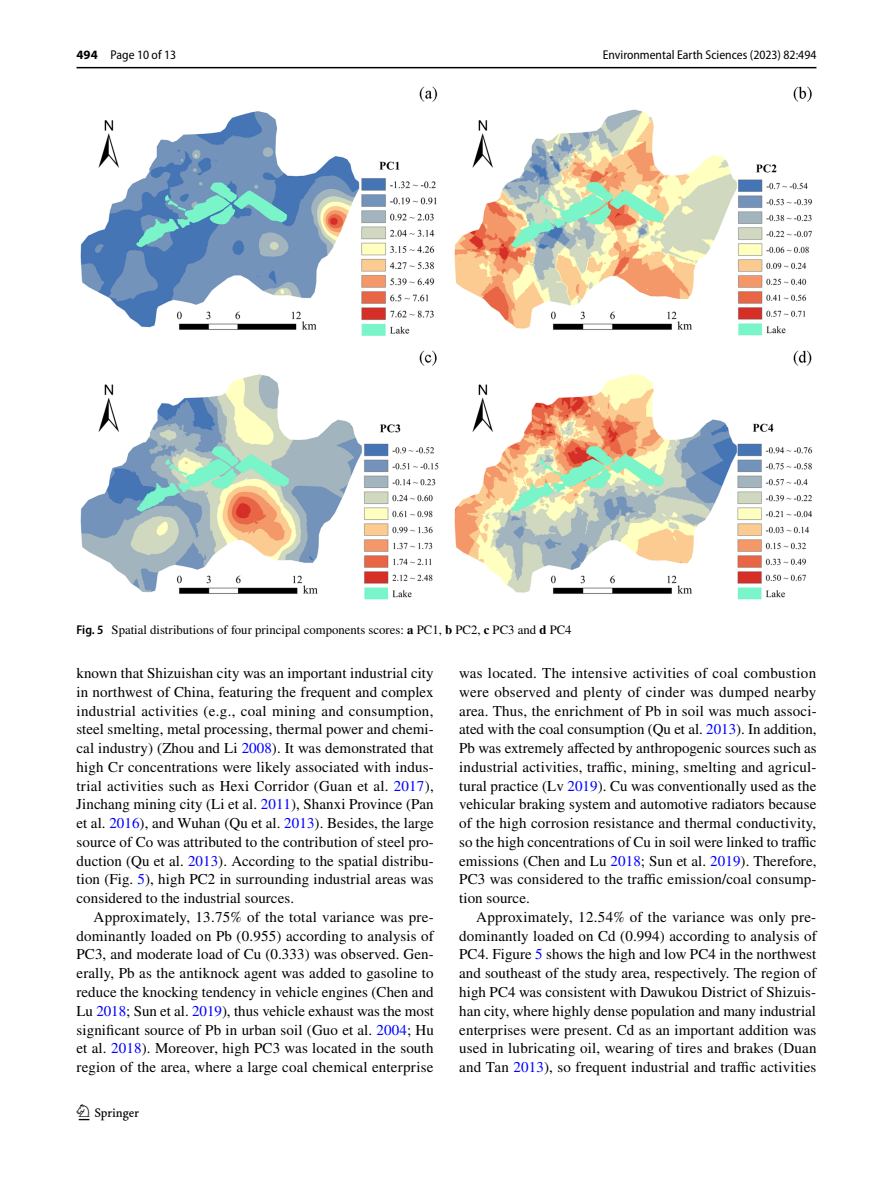
<style>
.page{position:relative;width:893px;height:1187px;background:#fff}
.page>*{position:absolute;margin:0;border:0;box-sizing:border-box;transform-origin:0 0}
.t1{font:22.5px "Springnew Regular 2";color:#000}
.t2{font:15px/18.8px "STIX";letter-spacing:.01em;color:#000;text-align:justify}
.t3{font:12.75px "STIX";color:#000}
.t4{font:semi-condensed 12.75px "Myriad Pro";color:#000}
.s1{font-weight:700;font-stretch:normal}
.s2{font-family:"Myriad Pro";font-weight:600;font-stretch:semi-condensed}
.s3{font-weight:700}
.s4{color:#00f}
</style>
<div class="page">
<hr style="left:77px;top:67px;width:739px;height:1px;background:#000">
<img style="left:81px;top:87px;width:731px;height:512px">
<p class="t4" style="left:77px;top:48px;width:101px"><span class="s1">494</span> Page 10 of 13</p>
<p class="t4" style="left:603px;top:48px;width:215px">Environmental Earth Sciences (2023) 82:494</p>
<p class="t3" style="left:77px;top:621px;width:497px"><span class="s2">Fig. 5</span> Spatial distributions of four principal components scores: <span class="s3">a</span> PC1, <span class="s3">b</span> PC2, <span class="s3">c</span> PC3 and <span class="s3">d</span> PC4</p>
<p class="t2" style="left:77px;top:664px;width:359px">known that Shizuishan city was an important industrial city in northwest of China, featuring the frequent and complex industrial activities (e.g., coal mining and consumption, steel smelting, metal processing, thermal power and chemi&shy;cal industry) (Zhou and Li <span class="s4">2008</span>). It was demonstrated that high Cr concentrations were likely associated with indus&shy;trial activities such as Hexi Corridor (Guan et al. <span class="s4">2017</span>), Jinchang mining city (Li et al. <span class="s4">2011</span>), Shanxi Province (Pan et al. <span class="s4">2016</span>), and Wuhan (Qu et al. <span class="s4">2013</span>). Besides, the large source of Co was attributed to the contribution of steel pro&shy;duction (Qu et al. <span class="s4">2013</span>). According to the spatial distribu&shy;tion (Fig. <span class="s4">5</span>), high PC2 in surrounding industrial areas was considered to the industrial sources.</p>
<p class="t2" style="left:77px;top:908px;width:359px;text-indent:17px">Approximately, 13.75% of the total variance was pre&shy;dominantly loaded on Pb (0.955) according to analysis of PC3, and moderate load of Cu (0.333) was observed. Gen&shy;erally, Pb as the antiknock agent was added to gasoline to reduce the knocking tendency in vehicle engines (Chen and Lu <span class="s4">2018</span>; Sun et al. <span class="s4">2019</span>), thus vehicle exhaust was the most significant source of Pb in urban soil (Guo et al. <span class="s4">2004</span>; Hu et al. <span class="s4">2018</span>). Moreover, high PC3 was located in the south region of the area, where a large coal chemical enterprise</p>
<h1 class="t1" style="left:79px;top:1104px;width:62px">1 3</h1>
<p class="t2" style="left:459px;top:664px;width:359px">was located. The intensive activities of coal combustion were observed and plenty of cinder was dumped nearby area. Thus, the enrichment of Pb in soil was much associ&shy;ated with the coal consumption (Qu et al. <span class="s4">2013</span>). In addition, Pb was extremely affected by anthropogenic sources such as industrial activities, traffic, mining, smelting and agricul&shy;tural practice (Lv <span class="s4">2019</span>). Cu was conventionally used as the vehicular braking system and automotive radiators because of the high corrosion resistance and thermal conductivity, so the high concentrations of Cu in soil were linked to traffic emissions (Chen and Lu <span class="s4">2018</span>; Sun et al. <span class="s4">2019</span>). Therefore, PC3 was considered to the traffic emission/coal consump&shy;tion source.</p>
<p class="t2" style="left:459px;top:908px;width:359px;text-indent:17px">Approximately, 12.54% of the variance was only pre&shy;dominantly loaded on Cd (0.994) according to analysis of PC4. Figure <span class="s4">5</span> shows the high and low PC4 in the northwest and southeast of the study area, respectively. The region of high PC4 was consistent with Dawukou District of Shizuis&shy;han city, where highly dense population and many industrial enterprises were present. Cd as an important addition was used in lubricating oil, wearing of tires and brakes (Duan and Tan <span class="s4">2013</span>), so frequent industrial and traffic activities</p>
</div>
